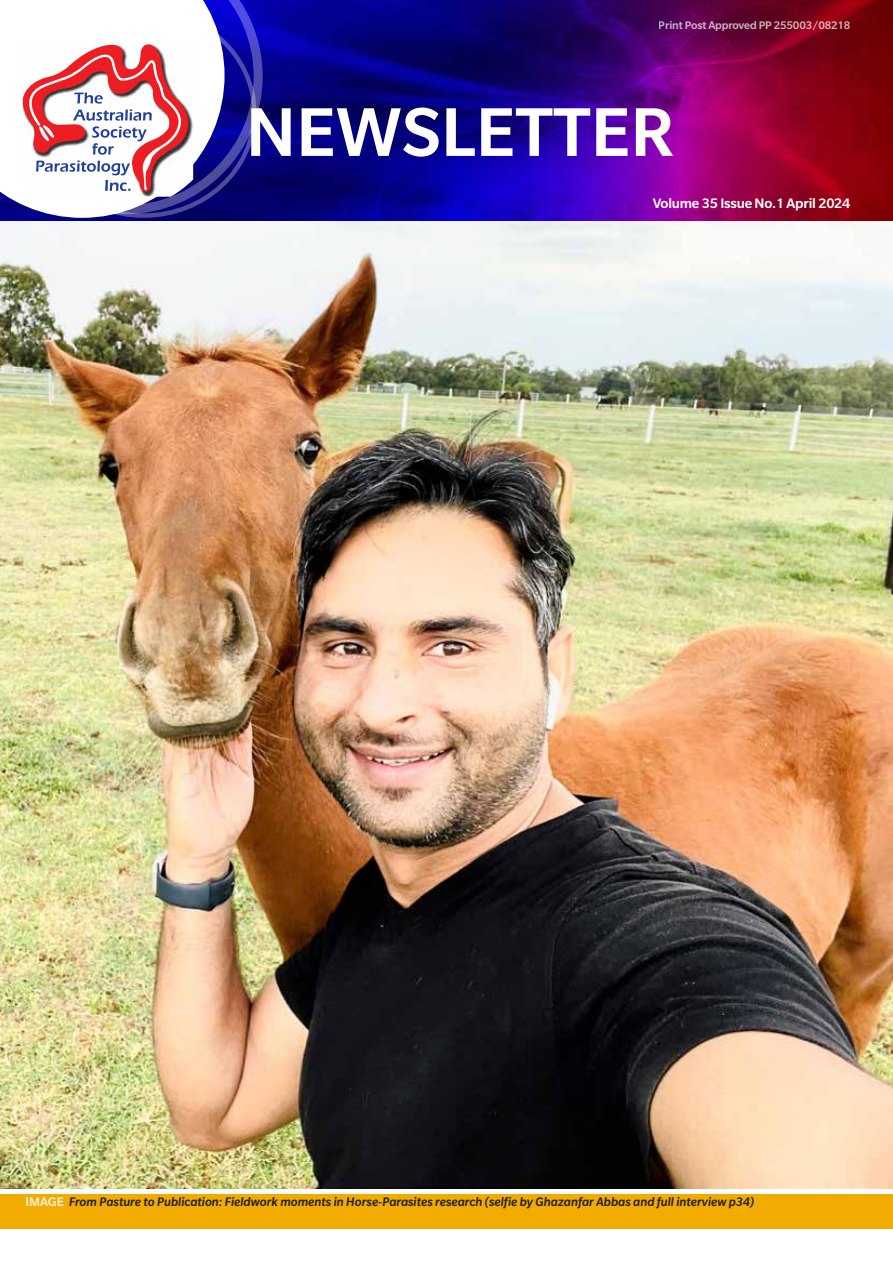
<style>
.page{position:relative;width:893px;height:1263px;background:#fff}
.page>*{position:absolute;margin:0;border:0;box-sizing:border-box;transform-origin:0 0}
.t1{font:500 75px "Slate Pro";color:#fff}
.t2{font:500 15px "Slate Pro";letter-spacing:-.015em;color:#fff}
.t3{font:italic 500 13.5px "Slate Pro";color:#22221a}
.t4{font:500 12px "Slate Pro";letter-spacing:-.015em;color:#fff}
.s1{font-style:normal;color:#fff0d8}
</style>
<div class="page">
<img style="left:0;top:0;width:893px;height:1188px">
<svg style="left:225px;top:0;width:38px;height:214px;background:#171598"></svg>
<svg style="left:0;top:0;width:225px;height:218px"></svg>
<img style="left:22px;top:44px;width:171px;height:153px">
<svg style="left:23px;top:44px;width:165px;height:148px"></svg>
<div style="left:0;top:1195px;width:893px;height:34px;background:#f2ab03"></div>
<p class="t4" style="left:659px;top:19px;width:193px">Print Post Approved PP 255003/08218</p>
<h1 class="t1" style="left:246px;top:92px;width:430px">NEWSLETTER</h1>
<p class="t2" style="left:653px;top:195px;width:199px">Volume 35 Issue No.1 April 2024</p>
<p class="t3" style="left:26px;top:1194px;width:730px"><span class="s1">IMAGE</span> From Pasture to Publication: Fieldwork moments in Horse-Parasites research (selfie by Ghazanfar Abbas and full interview p34)</p>
</div>
